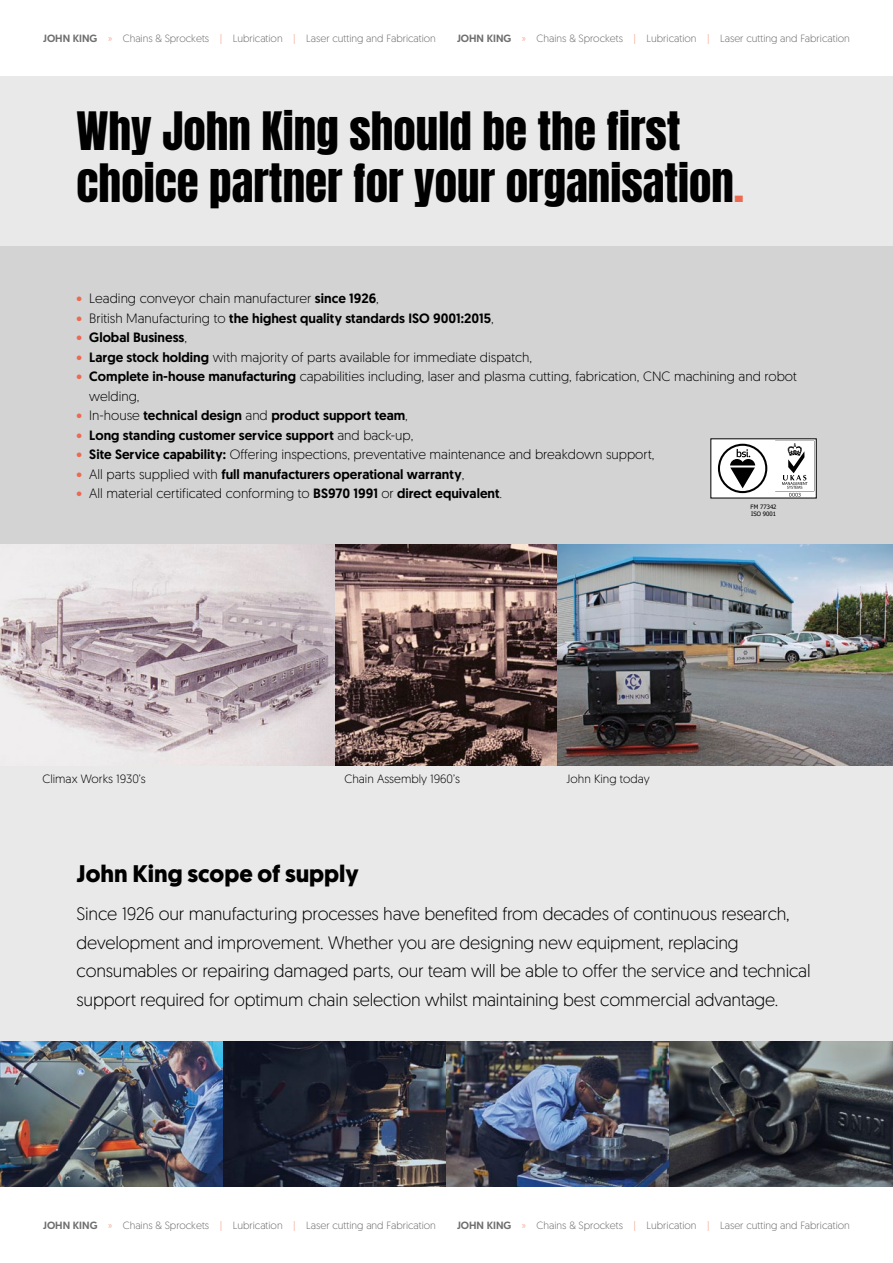
<style>
.page{position:relative;width:893px;height:1263px;background:#fff}
.page>*{position:absolute;margin:0;border:0;box-sizing:border-box;transform-origin:0 0}
.t1{font:45px/52.5px "Anton";color:#000}
.t2{font:700 24px "Geomanist";color:#000}
.t3{font:300 18px/28.8px "Geomanist";letter-spacing:-.01em;color:#000}
.t4{font:300 13.5px/19.5px "Geomanist";color:#000}
.t5{font:500 13.5px "Geomanist";color:#000}
.t6{font:300 12px "Geomanist";color:#000}
.t7{font:300 10.5px "Geomanist";color:#6e6e6e}
.t8{font:6px/7.2px "Tahoma";color:#000}
.s1{font-weight:500}
.s2{color:#f39b83}
.s3{color:#ec6952}
.s4{font-weight:300;color:#ec6952}
.s5{font-weight:300}
</style>
<div class="page">
<div style="left:0;top:77px;width:893px;height:1109px;background:#e9e9ea"></div>
<div style="left:0;top:247px;width:893px;height:297px;background:#d3d3d4"></div>
<img style="left:0;top:544px;width:893px;height:221px">
<img style="left:0;top:1042px;width:893px;height:144px">
<div style="left:711px;top:439px;width:105px;height:59px;background:#fff"></div>
<svg style="left:718px;top:444px;width:49px;height:49px"></svg>
<svg style="left:720px;top:446px;width:45px;height:45px"></svg>
<svg style="left:782px;top:443px;width:26px;height:54px"></svg>
<p class="t7" style="left:43px;top:32px;width:394px"><span class="s1">JOHN KING</span> <span class="s2">»</span> Chains &amp; Sprockets <span class="s2">|</span> Lubrication <span class="s2">|</span> Laser cutting and Fabrication</p>
<p class="t7" style="left:457px;top:32px;width:394px"><span class="s1">JOHN KING</span> <span class="s2">»</span> Chains &amp; Sprockets <span class="s2">|</span> Lubrication <span class="s2">|</span> Laser cutting and Fabrication</p>
<h1 class="t1" style="left:77px;top:108px;width:669px">Why John King should be the first choice partner for your organisation<span class="s3">.</span></h1>
<p class="t4" style="left:77px;top:288px;width:304px"><span class="s3">•</span> Leading conveyor chain manufacturer <span class="s1">since 1926</span>,</p>
<p class="t5" style="left:77px;top:309px;width:419px"><span class="s4">•</span> <span class="s5">British Manufacturing to</span> the highest quality standards ISO 9001:2015<span class="s5">,</span></p>
<p class="t5" style="left:77px;top:328px;width:112px"><span class="s4">•</span> Global Business<span class="s5">,</span></p>
<p class="t4" style="left:77px;top:347px;width:457px"><span class="s3">•</span> <span class="s1">Large stock holding</span> with majority of parts available for immediate dispatch,</p>
<p class="t4" style="left:89px;top:366px;width:709px;text-indent:-13px"><span class="s3">•</span> <span class="s1">Complete in-house manufacturing</span> capabilities including, laser and plasma cutting, fabrication, CNC machining and robot welding,</p>
<p class="t5" style="left:77px;top:406px;width:333px"><span class="s4">•</span> <span class="s5">In-house</span> technical design <span class="s5">and</span> product support team<span class="s5">,</span></p>
<p class="t5" style="left:77px;top:426px;width:338px"><span class="s4">•</span> Long standing customer service support <span class="s5">and back-up,</span></p>
<p class="t4" style="left:77px;top:444px;width:579px"><span class="s3">•</span> <span class="s1">Site Service capability:</span> Offering inspections, preventative maintenance and breakdown support,</p>
<p class="t5" style="left:77px;top:465px;width:389px"><span class="s4">•</span> <span class="s5">All parts supplied with</span> full manufacturers operational warranty<span class="s5">,</span></p>
<p class="t4" style="left:77px;top:483px;width:427px"><span class="s3">•</span> All material certificated conforming to <span class="s1">BS970 1991</span> or <span class="s1">direct equivalent</span>.</p>
<p class="t8" style="left:750px;top:503px;width:28px">FM 77342<br>ISO 9001</p>
<p class="t6" style="left:43px;top:771px;width:105px">Climax Works 1930’s</p>
<p class="t6" style="left:344px;top:771px;width:117px">Chain Assembly 1960’s</p>
<p class="t6" style="left:567px;top:771px;width:85px">John King today</p>
<h2 class="t2" style="left:77px;top:858px;width:284px">John King scope of supply</h2>
<p class="t3" style="left:77px;top:898px;width:736px">Since 1926 our manufacturing processes have benefited from decades of continuous research, development and improvement. Whether you are designing new equipment, replacing consumables or repairing damaged parts, our team will be able to offer the service and technical support required for optimum chain selection whilst maintaining best commercial advantage.</p>
<p class="t7" style="left:43px;top:1218px;width:394px"><span class="s1">JOHN KING</span> <span class="s2">»</span> Chains &amp; Sprockets <span class="s2">|</span> Lubrication <span class="s2">|</span> Laser cutting and Fabrication</p>
<p class="t7" style="left:457px;top:1218px;width:394px"><span class="s1">JOHN KING</span> <span class="s2">»</span> Chains &amp; Sprockets <span class="s2">|</span> Lubrication <span class="s2">|</span> Laser cutting and Fabrication</p>
</div>
